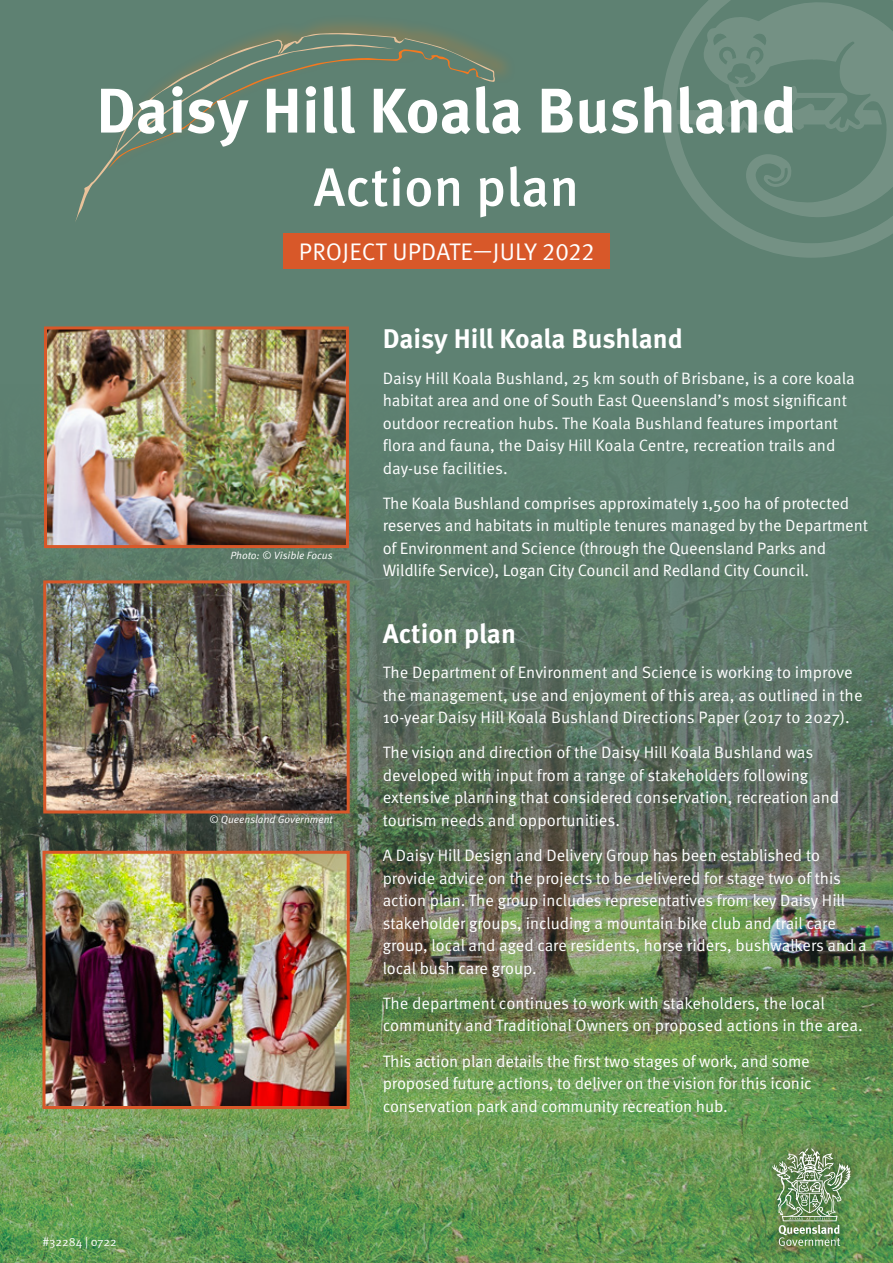
<style>
.page{position:relative;width:893px;height:1263px;background:#fff}
.page>*{position:absolute;margin:0;border:0;box-sizing:border-box;transform-origin:0 0}
.t1{font:700 63px "Meta OT";letter-spacing:-.005em;color:#fff}
.t2{font:500 54px "Meta OT";color:#fff}
.t3{font:700 27px "Meta OT";color:#fff}
.t4{font:24px "Meta OT Norm";letter-spacing:.01em;color:#fff}
.t5{font:16.5px/22.5px "Meta OT Norm";letter-spacing:-.005em;color:#fff}
.t6{font:16.5px/22.5px "Meta Normal LF";color:#fff}
.t7{font:12px "Meta OT Norm";letter-spacing:-.005em;color:#fff}
.t8{font:10.5px "Meta OT Norm Ita";color:#fff}
</style>
<div class="page">
<img style="left:0;top:0;width:893px;height:1263px">
<img style="left:47px;top:855px;width:299px;height:250px">
<div style="left:43px;top:851px;width:307px;height:258px;border:3px solid #d85829"></div>
<img style="left:47px;top:584px;width:299px;height:225px">
<div style="left:43px;top:580px;width:307px;height:233px;border:3px solid #d85829"></div>
<img style="left:48px;top:330px;width:297px;height:214px">
<div style="left:44px;top:326px;width:305px;height:222px;border:3px solid #d85829"></div>
<svg style="left:662px;top:0;width:231px;height:258px;background:#678779"></svg>
<div style="left:107px;top:14px;width:409px;height:155px;background:#d07b29;opacity:.3"></div>
<div style="left:75px;top:33px;width:420px;height:190px;background:#5e8172"></div>
<div style="left:108px;top:49px;width:375px;height:120px;background:#5e8172"></div>
<div style="left:283px;top:233px;width:327px;height:35px;background:#d85829"></div>
<div style="left:764px;top:1139px;width:96px;height:116px;background:#000;opacity:.6"></div>
<img style="left:772px;top:1148px;width:79px;height:98px">
<h1 class="t1" style="left:96px;top:71px;width:702px">Daisy Hill Koala Bushland</h1>
<h2 class="t2" style="left:314px;top:154px;width:267px">Action plan</h2>
<h3 class="t4" style="left:299px;top:237px;width:297px">PROJECT UPDATE—JULY 2022</h3>
<p class="t7" style="left:43px;top:1234px;width:76px">#32284 | 0722</p>
<p class="t8" style="left:230px;top:549px;width:104px">Photo: © Visible Focus</p>
<p class="t8" style="left:209px;top:813px;width:125px">© Queensland Government</p>
<h3 class="t3" style="left:383px;top:322px;width:302px">Daisy Hill Koala Bushland</h3>
<p class="t5" style="left:383px;top:367px;width:474px">Daisy Hill Koala Bushland, 25 km south of Brisbane, is a core koala habitat area and one of South East Queensland’s most significant outdoor recreation hubs. The Koala Bushland features important flora and fauna, the Daisy Hill Koala Centre, recreation trails and day-use facilities.</p>
<p class="t5" style="left:383px;top:492px;width:487px">The Koala Bushland comprises approximately 1,500 ha of protected reserves and habitats in multiple tenures managed by the Department of Environment and Science (through the Queensland Parks and Wildlife Service), Logan City Council and Redland City Council.</p>
<h3 class="t3" style="left:383px;top:616px;width:135px">Action plan</h3>
<p class="t5" style="left:383px;top:661px;width:481px">The Department of Environment and Science is working to improve the management, use and enjoyment of this area, as outlined in the<br>10-year Daisy Hill Koala Bushland Directions Paper (2017 to 2027).</p>
<p class="t5" style="left:383px;top:742px;width:458px">The vision and direction of the Daisy Hill Koala Bushland was developed with input from a range of stakeholders following extensive planning that considered conservation, recreation and tourism needs and opportunities.</p>
<p class="t6" style="left:383px;top:844px;width:485px">A Daisy Hill Design and Delivery Group has been established to provide advice on the projects to be delivered for stage two of this action plan. The group includes representatives from key Daisy Hill stakeholder groups, including a mountain bike club and trail care group, local and aged care residents, horse riders, bushwalkers and a local bush care group.</p>
<p class="t5" style="left:383px;top:992px;width:482px">The department continues to work with stakeholders, the local community and Traditional Owners on proposed actions in the area.</p>
<p class="t5" style="left:383px;top:1050px;width:431px">This action plan details the first two stages of work, and some proposed future actions, to deliver on the vision for this iconic conservation park and community recreation hub.</p>
</div>
